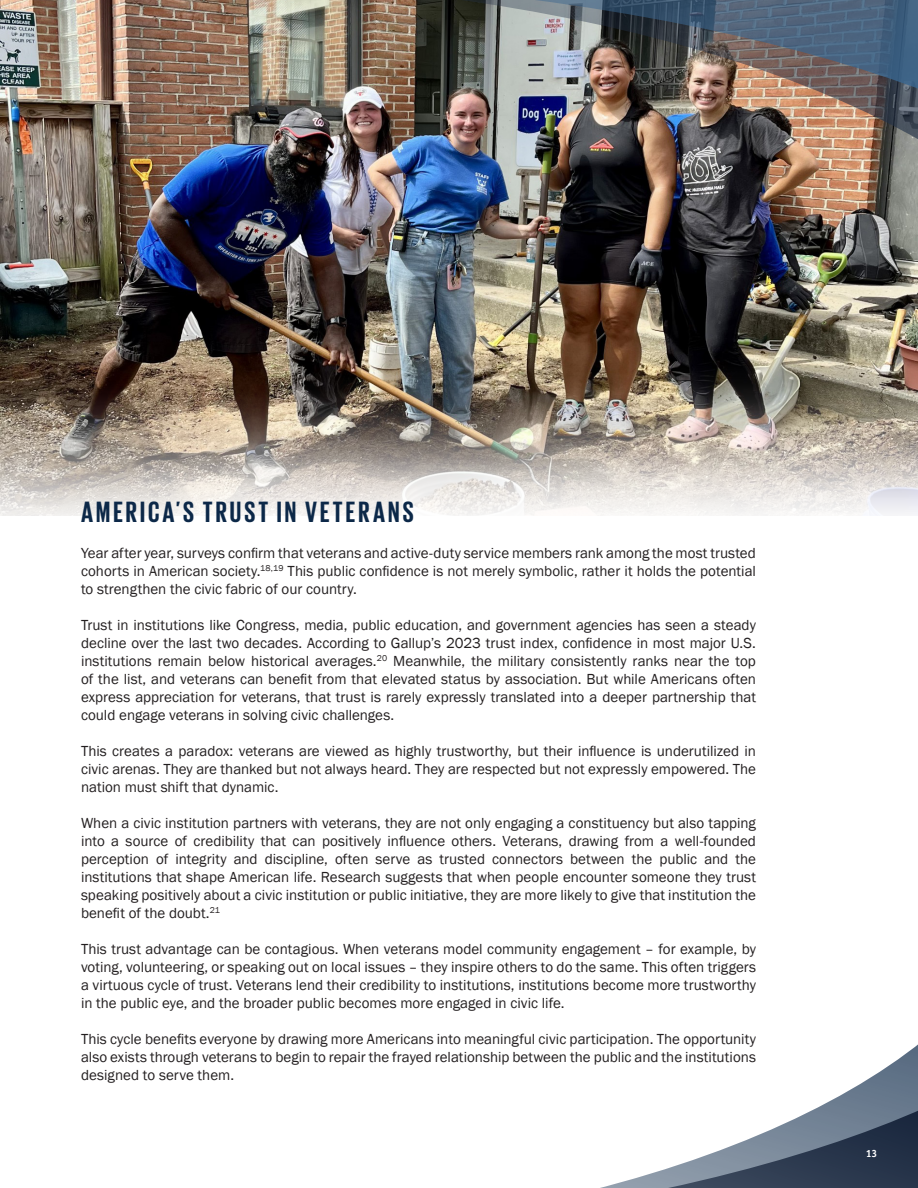
<style>
.page{position:relative;width:918px;height:1188px;background:#fff}
.page>*{position:absolute;margin:0;border:0;box-sizing:border-box;transform-origin:0 0}
.BODY_Head{font:700 30px "Giorgio Sans";letter-spacing:.105em;color:#0c2848}
.Body{font:15px/18px "Franklin Gothic";color:#231f20;text-align:justify}
.t1{font:700 10.5px "Officina Sans Std";color:#fff}
</style>
<div class="page">
<svg style="left:600px;top:1044px;width:318px;height:144px"></svg>
<img style="left:0;top:240px;width:918px;height:276px">
<img style="left:0;top:197px;width:918px;height:43px">
<img style="left:0;top:0;width:918px;height:197px">
<p class="BODY_Head" style="left:81px;top:496px;width:334px">AMERICA’S TRUST IN VETERANS</p>
<p class="Body" style="left:81px;top:544px;width:677px">Year after year, surveys confirm that veterans and active-duty service members rank among the most trusted cohorts in American society.<sup>18,19</sup> This public confidence is not merely symbolic, rather it holds the potential to strengthen the civic fabric of our country.</p>
<p class="Body" style="left:81px;top:616px;width:677px">Trust in institutions like Congress, media, public education, and government agencies has seen a steady decline over the last two decades. According to Gallup’s 2023 trust index, confidence in most major U.S. institutions remain below historical averages.<sup>20</sup> Meanwhile, the military consistently ranks near the top of the list, and veterans can benefit from that elevated status by association. But while Americans often express appreciation for veterans, that trust is rarely expressly translated into a deeper partnership that could engage veterans in solving civic challenges.</p>
<p class="Body" style="left:81px;top:742px;width:677px">This creates a paradox: veterans are viewed as highly trustworthy, but their influence is underutilized in civic arenas. They are thanked but not always heard. They are respected but not expressly empowered. The nation must shift that dynamic.</p>
<p class="Body" style="left:81px;top:814px;width:677px">When a civic institution partners with veterans, they are not only engaging a constituency but also tapping into a source of credibility that can positively influence others. Veterans, drawing from a well-founded perception of integrity and discipline, often serve as trusted connectors between the public and the institutions that shape American life. Research suggests that when people encounter someone they trust speaking positively about a civic institution or public initiative, they are more likely to give that institution the benefit of the doubt.<sup>21</sup></p>
<p class="Body" style="left:81px;top:940px;width:677px">This trust advantage can be contagious. When veterans model community engagement – for example, by voting, volunteering, or speaking out on local issues – they inspire others to do the same. This often triggers a virtuous cycle of trust. Veterans lend their credibility to institutions, institutions become more trustworthy in the public eye, and the broader public becomes more engaged in civic life.</p>
<p class="Body" style="left:81px;top:1030px;width:677px">This cycle benefits everyone by drawing more Americans into meaningful civic participation. The opportunity also exists through veterans to begin to repair the frayed relationship between the public and the institutions designed to serve them.</p>
<p class="t1" style="left:866px;top:1146px;width:13px">13</p>
</div>
